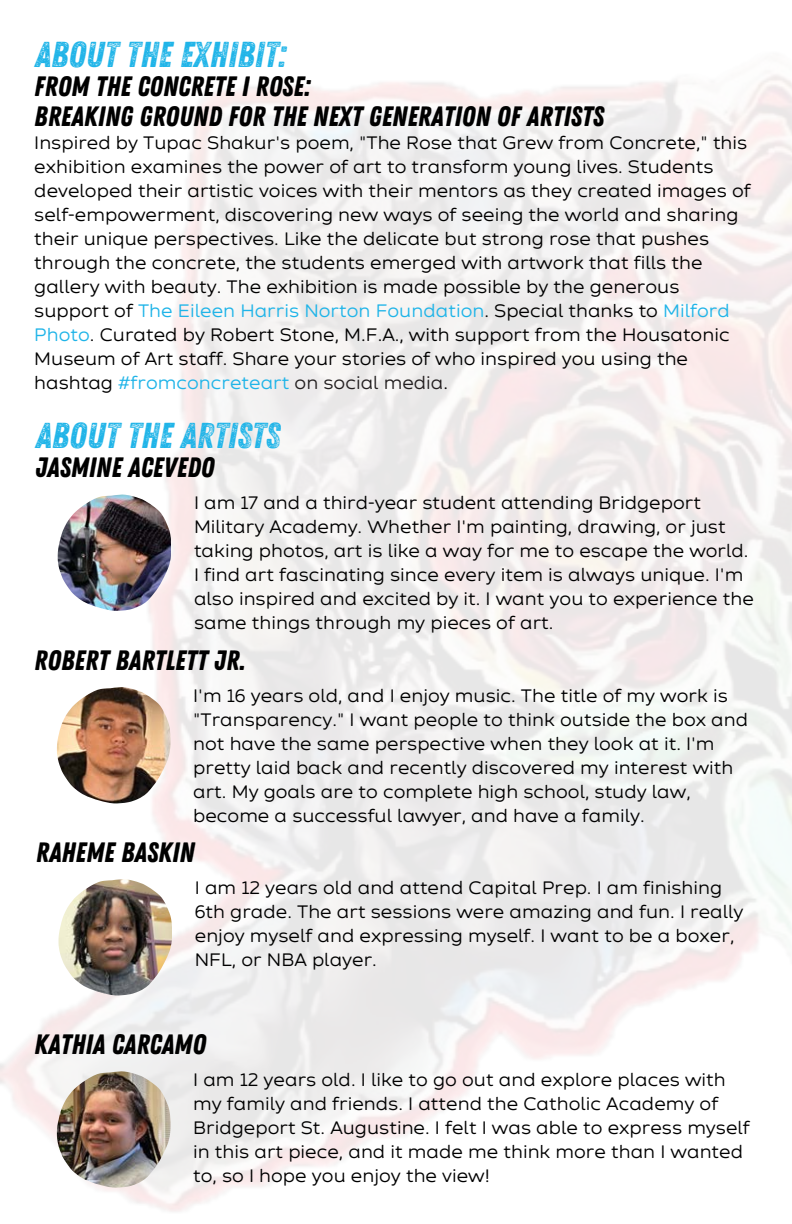
<style>
.page{position:relative;width:792px;height:1224px;background:#fff}
.page>*{position:absolute;margin:0;border:0;box-sizing:border-box;transform-origin:0 0}
.t1{font:36px "Zing Rust G2 Base";color:#1fb4e8}
.t2{font:28px "Zing Rust Base";color:#000}
.t3{font:18px/24px "Zing Sans Rust R Base";color:#000}
.s1{color:#1fb4e8}
.s2{color:#231f20}
</style>
<div class="page">
<img style="left:58px;top:495px;width:113px;height:116px">
<img style="left:57px;top:687px;width:113px;height:116px">
<img style="left:57px;top:1071px;width:113px;height:117px">
<img style="left:59px;top:879px;width:113px;height:116px">
<p class="t1" style="left:35px;top:34px;width:253px">ABOUT THE EXHIBIT:</p>
<p class="t2" style="left:34px;top:70px;width:277px">FROM THE CONCRETE I ROSE:</p>
<p class="t2" style="left:34px;top:100px;width:571px">BREAKING GROUND FOR THE NEXT GENERATION OF ARTISTS</p>
<p class="t3" style="left:34px;top:132px;width:718px">Inspired by Tupac Shakur's poem, "The Rose that Grew from Concrete," this exhibition examines the power of art to transform young lives. Students developed their artistic voices with their mentors as they created images of self-empowerment, discovering new ways of seeing the world and sharing their unique perspectives. Like the delicate but strong rose that pushes through the concrete, the students emerged with artwork that fills the gallery with beauty. The exhibition is made possible by the generous support of <span class="s1">The Eileen Harris Norton Foundation</span>. Special thanks to <span class="s1">Milford Photo</span>. Curated by Robert Stone, M.F.A., with support from the Housatonic Museum of Art staff. Share your stories of who inspired you using the hashtag <span class="s1">#fromconcreteart</span> <span class="s2">on social media</span>.</p>
<p class="t1" style="left:36px;top:415px;width:246px">ABOUT THE ARTISTS</p>
<p class="t2" style="left:35px;top:451px;width:181px">JASMINE ACEVEDO</p>
<p class="t3" style="left:194px;top:493px;width:561px">I am 17 and a third-year student attending Bridgeport Military Academy. Whether I'm painting, drawing, or just taking photos, art is like a way for me to escape the world.<br>I find art fascinating since every item is always unique. I'm also inspired and excited by it. I want you to experience the same things through my pieces of art.</p>
<p class="t2" style="left:34px;top:644px;width:213px">ROBERT BARTLETT JR.</p>
<p class="t3" style="left:193px;top:685px;width:556px">I'm 16 years old, and I enjoy music. The title of my work is "Transparency." I want people to think outside the box and</p>
<p class="t3" style="left:193px;top:733px;width:542px">not have the same perspective when they look at it. I'm pretty laid back and recently discovered my interest with art. My goals are to complete high school, study law, become a successful lawyer, and have a family.</p>
<p class="t2" style="left:36px;top:836px;width:160px">RAHEME BASKIN</p>
<p class="t3" style="left:195px;top:877px;width:550px">I am 12 years old and attend Capital Prep. I am finishing 6th grade. The art sessions were amazing and fun. I really enjoy myself and expressing myself. I want to be a boxer, NFL, or NBA player.</p>
<p class="t2" style="left:34px;top:1028px;width:173px">KATHIA CARCAMO</p>
<p class="t3" style="left:193px;top:1069px;width:558px">I am 12 years old. I like to go out and explore places with my family and friends. I attend the Catholic Academy of Bridgeport St. Augustine. I felt I was able to express myself in this art piece, and it made me think more than I wanted to, so I hope you enjoy the view!</p>
</div>
